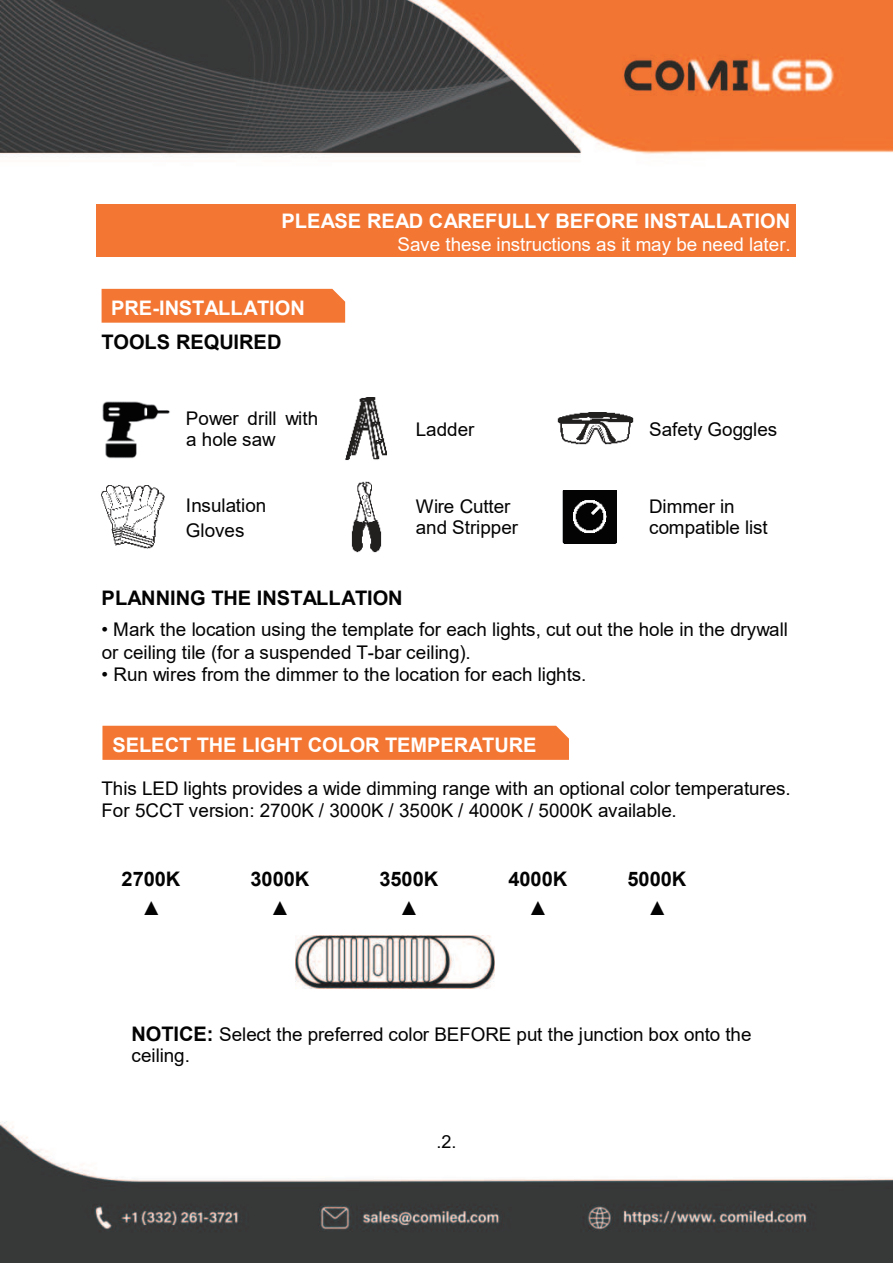
<style>
.page{position:relative;width:893px;height:1263px;background:#fff}
.page>*{position:absolute;margin:0;border:0;box-sizing:border-box;transform-origin:0 0}
.t1{font:700 20.1px "Arial";color:#fff}
.t2{font:700 20.1px "Arial";letter-spacing:-.005em;color:#030303}
.t3{font:20.1px "Arial";color:#030303}
.t4{font:18.9px/21.3px "Arial";color:#030303}
.t5{font:18.9px "Arial";color:#fff}
.t6{font:18px "Arial";color:#030303}
.s1{font-weight:700;font-size:20.1px}
</style>
<div class="page">
<img style="left:0;top:0;width:893px;height:1263px">
<img style="left:0;top:0;width:581px;height:153px">
<div style="left:97px;top:204px;width:699px;height:53px;background:#f37633"></div>
<img style="left:101px;top:399px;width:70px;height:60px">
<img style="left:345px;top:397px;width:43px;height:64px">
<img style="left:557px;top:412px;width:76px;height:32px">
<img style="left:102px;top:485px;width:62px;height:63px">
<img style="left:351px;top:481px;width:31px;height:72px">
<img style="left:562px;top:490px;width:54px;height:54px">
<img style="left:296px;top:935px;width:198px;height:53px">
<div style="left:102px;top:289px;width:243px;height:34px;background:#f37633"></div>
<div style="left:102px;top:726px;width:467px;height:34px;background:#f37633"></div>
<p class="t1" style="left:281px;top:213px;width:510px">PLEASE READ CAREFULLY BEFORE INSTALLATION</p>
<p class="t5" style="left:397px;top:237px;width:395px">Save these instructions as it may be need later.</p>
<p class="t1" style="left:111px;top:300px;width:195px">PRE-INSTALLATION</p>
<p class="t2" style="left:102px;top:334px;width:181px">TOOLS REQUIRED</p>
<p class="t4" style="left:186px;top:409px;width:134px">Power drill with a hole saw</p>
<p class="t4" style="left:416px;top:420px;width:60px">Ladder</p>
<p class="t4" style="left:649px;top:420px;width:129px">Safety Goggles</p>
<p class="t4" style="left:186px;top:495px;width:82px;line-height:24.8px">Insulation<br>Gloves</p>
<p class="t4" style="left:416px;top:497px;width:104px">Wire Cutter and Stripper</p>
<p class="t4" style="left:649px;top:497px;width:120px">Dimmer in compatible list</p>
<p class="t2" style="left:102px;top:590px;width:303px">PLANNING THE INSTALLATION</p>
<p class="t4" style="left:102px;top:620px;width:688px;line-height:22.5px">ï Mark the location using the template for each lights, cut out the hole in the drywall or ceiling tile (for a suspended T-bar ceiling).<br>ï Run wires from the dimmer to the location for each lights.</p>
<p class="t1" style="left:112px;top:737px;width:426px">SELECT THE LIGHT COLOR TEMPERATURE</p>
<p class="t4" style="left:102px;top:780px;width:690px;line-height:21.9px">This LED lights provides a wide dimming range with an optional color temperatures.<br>For 5CCT version: 2700K / 3000K / 3500K / 4000K / 5000K available.</p>
<p class="t2" style="left:122px;top:871px;width:60px">2700K</p>
<p class="t3" style="left:141px;top:894px;width:21px">▲</p>
<p class="t2" style="left:251px;top:871px;width:60px">3000K</p>
<p class="t3" style="left:270px;top:894px;width:21px">▲</p>
<p class="t2" style="left:379px;top:871px;width:60px">3500K</p>
<p class="t3" style="left:399px;top:894px;width:21px">▲</p>
<p class="t2" style="left:508px;top:871px;width:60px">4000K</p>
<p class="t3" style="left:528px;top:894px;width:21px">▲</p>
<p class="t2" style="left:628px;top:871px;width:60px">5000K</p>
<p class="t3" style="left:647px;top:894px;width:21px">▲</p>
<p class="t4" style="left:131px;top:1025px;width:622px"><span class="s1">NOTICE:</span> Select the preferred color BEFORE put the junction box onto the ceiling.</p>
<p class="t6" style="left:436px;top:1135px;width:22px">.2.</p>
</div>
